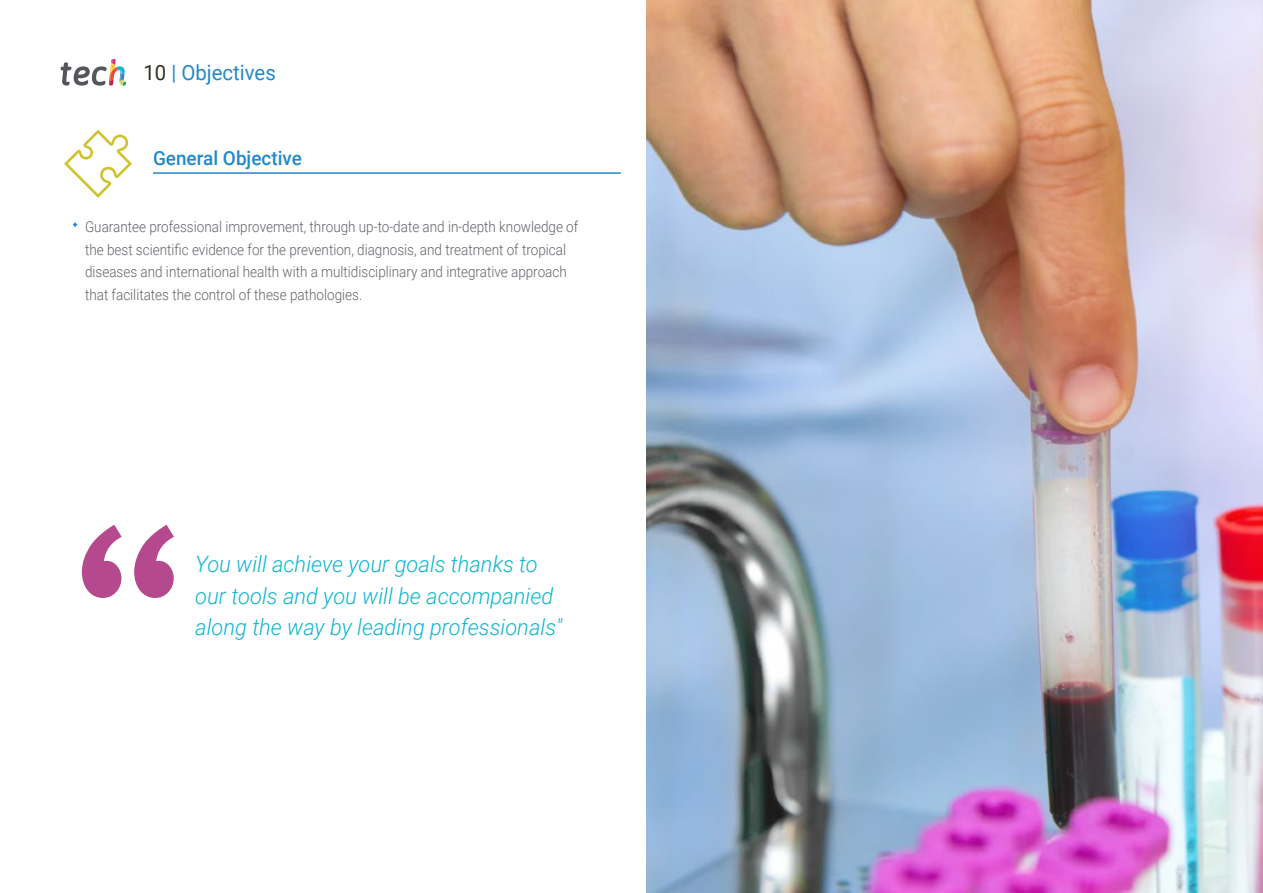
<style>
.page{position:relative;width:1263px;height:893px;background:#fff}
.page>*{position:absolute;margin:0;border:0;box-sizing:border-box;transform-origin:0 0}
.t1{font:italic 300 22.5px/31.5px "Roboto";color:#0fb6cf}
.t2{font:21px "Roboto";color:#2488c9}
.t3{font:500 19.5px "Roboto";color:#2488c9}
.t4{font:300 15px/22.5px "Roboto";color:#61646a;scale:.9 1}
.s1{color:#312e20}
</style>
<div class="page">
<hr style="left:153px;top:173px;width:468px;height:1px;background:#2488c9">
<svg style="left:64px;top:130px;width:68px;height:68px"></svg>
<svg style="left:61px;top:59px;width:65px;height:27px"></svg>
<img style="left:646px;top:0;width:617px;height:893px">
<svg style="left:82px;top:525px;width:92px;height:73px"></svg>
<h2 class="t2" style="left:144px;top:57px;width:134px"><span class="s1">10</span> | Objectives</h2>
<h3 class="t3" style="left:153px;top:144px;width:150px">General Objective</h3>
<p class="t4" style="left:85px;top:215px;width:550px">Guarantee professional improvement, through up-to-date and in-depth knowledge of the best scientific evidence for the prevention, diagnosis, and treatment of tropical diseases and international health with a multidisciplinary and integrative approach that facilitates the control of these pathologies.</p>
<h1 class="t1" style="left:195px;top:548px;width:369px">You will achieve your goals thanks to our tools and you will be accompanied along the way by leading professionals"</h1>
</div>
